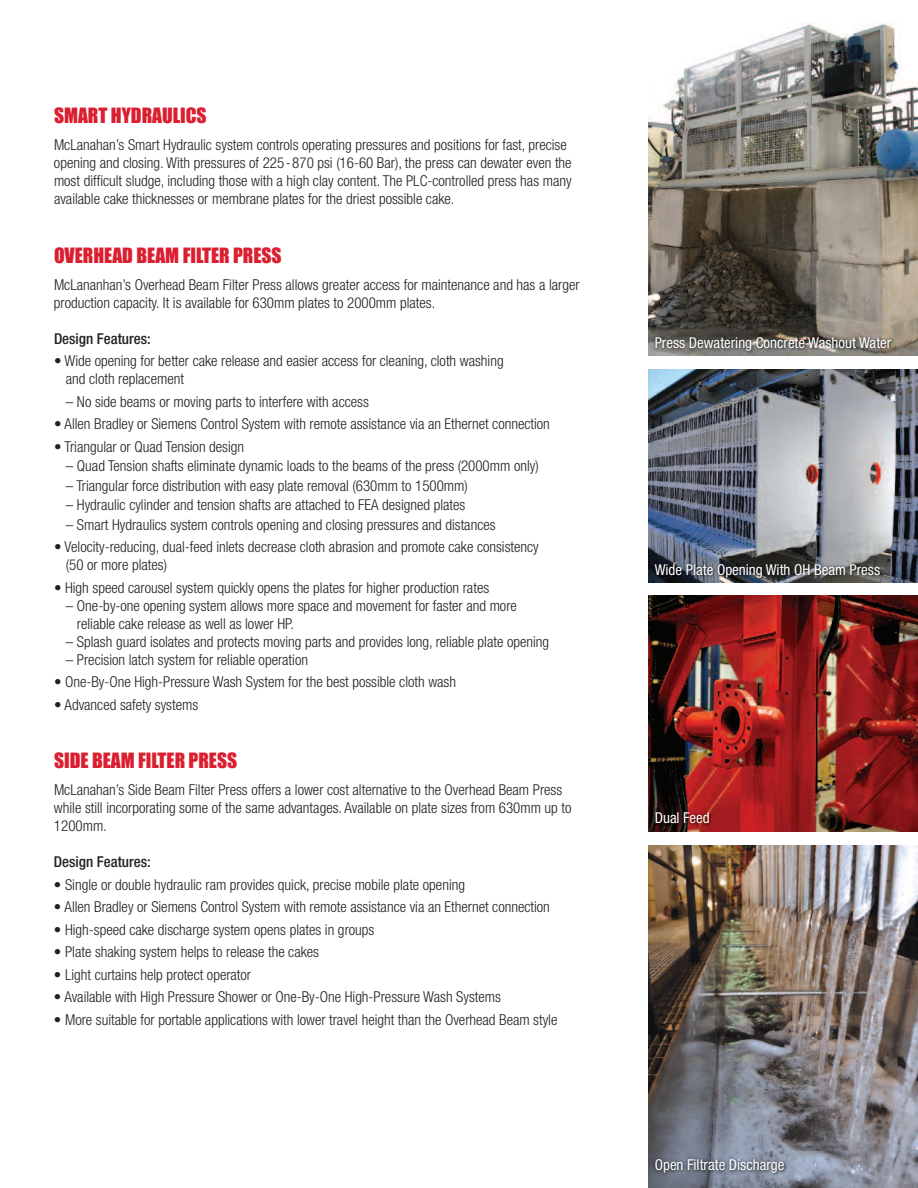
<style>
.page{position:relative;width:918px;height:1188px;background:#fff}
.page>*{position:absolute;margin:0;border:0;box-sizing:border-box;transform-origin:0 0}
.t1{font:19.5px "Impact";color:#db1e30}
.t2{font:300 condensed 15px/18px "Helvetica Neue";color:#231f20}
.t3{font:condensed 15px "Helvetica Neue";color:#fff}
.t4{font:500 condensed 15px "Helvetica Neue";color:#231f20}
</style>
<div class="page">
<img style="left:648px;top:595px;width:270px;height:236px">
<img style="left:648px;top:23px;width:270px;height:306px">
<img style="left:648px;top:369px;width:270px;height:187px">
<img style="left:648px;top:845px;width:270px;height:343px">
<img style="left:648px;top:556px;width:270px;height:27px">
<img style="left:648px;top:329px;width:270px;height:27px">
<img style="left:648px;top:831px;width:219px;height:1px">
<img style="left:648px;top:804px;width:219px;height:27px">
<img style="left:648px;top:1152px;width:219px;height:36px">
<h1 class="t1" style="left:54px;top:105px;width:154px">SMART HYDRAULICS</h1>
<p class="t2" style="left:54px;top:137px;width:519px">McLanahan’s Smart Hydraulic system controls operating pressures and positions for fast, precise opening and closing. With pressures of 225-870 psi (16-60 Bar), the press can dewater even the most difficult sludge, including those with a high clay content. The PLC-controlled press has many available cake thicknesses or membrane plates for the driest possible cake.</p>
<h1 class="t1" style="left:54px;top:245px;width:229px">OVERHEAD BEAM FILTER PRESS</h1>
<p class="t2" style="left:54px;top:277px;width:527px">McLananhan’s Overhead Beam Filter Press allows greater access for maintenance and has a larger production capacity. It is available for 630mm plates to 2000mm plates.</p>
<p class="t4" style="left:54px;top:333px;width:98px">Design Features:</p>
<p class="t2" style="left:66px;top:353px;width:439px;text-indent:-12px">• Wide opening for better cake release and easier access for cleaning, cloth washing and cloth replacement</p>
<p class="t2" style="left:66px;top:394px;width:305px">– No side beams or moving parts to interfere with access</p>
<p class="t2" style="left:54px;top:416px;width:497px">• Allen Bradley or Siemens Control System with remote assistance via an Ethernet connection</p>
<p class="t2" style="left:54px;top:439px;width:192px">• Triangular or Quad Tension design</p>
<p class="t2" style="left:66px;top:458px;width:474px">– Quad Tension shafts eliminate dynamic loads to the beams of the press (2000mm only)</p>
<p class="t2" style="left:66px;top:478px;width:403px">– Triangular force distribution with easy plate removal (630mm to 1500mm)</p>
<p class="t2" style="left:66px;top:497px;width:401px">– Hydraulic cylinder and tension shafts are attached to FEA designed plates</p>
<p class="t2" style="left:66px;top:517px;width:431px">– Smart Hydraulics system controls opening and closing pressures and distances</p>
<p class="t2" style="left:66px;top:539px;width:474px;text-indent:-12px">• Velocity-reducing, dual-feed inlets decrease cloth abrasion and promote cake consistency (50 or more plates)</p>
<p class="t2" style="left:54px;top:580px;width:437px">• High speed carousel system quickly opens the plates for higher production rates</p>
<p class="t2" style="left:77px;top:598px;width:441px;text-indent:-11px">– One-by-one opening system allows more space and movement for faster and more reliable cake release as well as lower HP.</p>
<p class="t2" style="left:66px;top:634px;width:485px">– Splash guard isolates and protects moving parts and provides long, reliable plate opening</p>
<p class="t2" style="left:66px;top:652px;width:244px">– Precision latch system for reliable operation</p>
<p class="t2" style="left:54px;top:674px;width:404px">• One-By-One High-Pressure Wash System for the best possible cloth wash</p>
<p class="t2" style="left:54px;top:697px;width:146px">• Advanced safety systems</p>
<h1 class="t1" style="left:54px;top:750px;width:185px">SIDE BEAM FILTER PRESS</h1>
<p class="t2" style="left:54px;top:782px;width:519px">McLanahan’s Side Beam Filter Press offers a lower cost alternative to the Overhead Beam Press while still incorporating some of the same advantages. Available on plate sizes from 630mm up to<br>1200mm.</p>
<p class="t4" style="left:54px;top:857px;width:98px">Design Features:</p>
<p class="t2" style="left:54px;top:877px;width:413px">• Single or double hydraulic ram provides quick, precise mobile plate opening</p>
<p class="t2" style="left:54px;top:899px;width:497px">• Allen Bradley or Siemens Control System with remote assistance via an Ethernet connection</p>
<p class="t2" style="left:54px;top:922px;width:322px">• High-speed cake discharge system opens plates in groups</p>
<p class="t2" style="left:54px;top:944px;width:267px">• Plate shaking system helps to release the cakes</p>
<p class="t2" style="left:54px;top:967px;width:199px">• Light curtains help protect operator</p>
<p class="t2" style="left:54px;top:989px;width:448px">• Available with High Pressure Shower or One-By-One High-Pressure Wash Systems</p>
<p class="t2" style="left:54px;top:1012px;width:505px">• More suitable for portable applications with lower travel height than the Overhead Beam style</p>
<p class="t3" style="left:655px;top:337px;width:238px">Press Dewatering Concrete Washout Water</p>
<p class="t3" style="left:655px;top:564px;width:227px">Wide Plate Opening With OH Beam Press</p>
<p class="t3" style="left:655px;top:812px;width:57px">Dual Feed</p>
<p class="t3" style="left:655px;top:1159px;width:131px">Open Filtrate Discharge</p>
</div>
